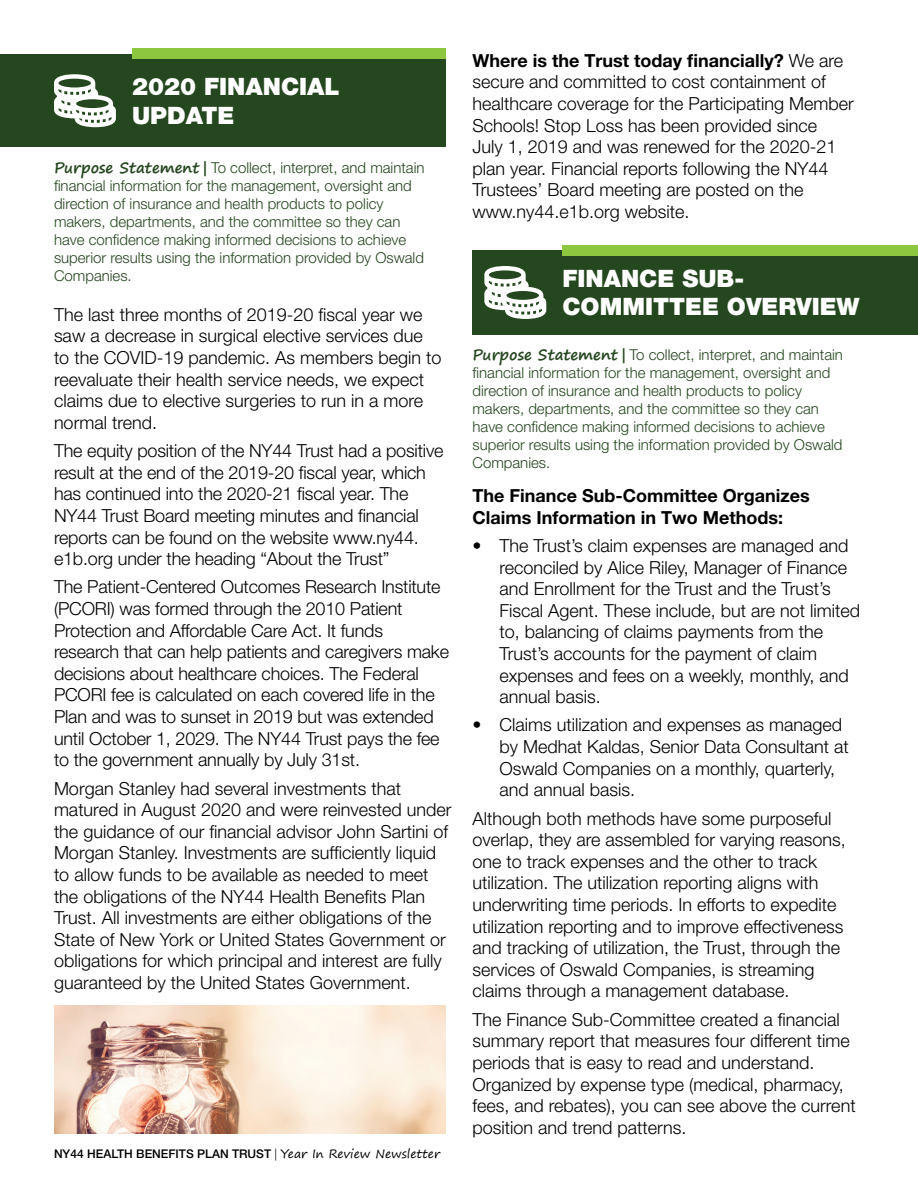
<style>
.page{position:relative;width:918px;height:1188px;background:#fff}
.page>*{position:absolute;margin:0;border:0;box-sizing:border-box;transform-origin:0 0}
.t1{font:900 24px/28.8px "Helvetica Neue LT Pro";color:#fff}
.t2{font:300 18px/21.6px "Helvetica Neue LT Pro";color:#000}
.t3{font:700 18px/21.6px "Helvetica Neue LT Pro";color:#000}
.t4{font:300 15px/18px "Helvetica Neue LT Pro";color:#25471f}
.t5{font:500 12px "Helvetica Neue LT Pro";color:#000}
.s1{font-family:"Segoe Print";font-weight:700}
.s2{font-weight:500}
.s3{font-weight:300}
.s4{font-family:"Segoe Print";font-weight:400}
.s5{font-weight:700}
</style>
<div class="page">
<div style="left:0;top:54px;width:446px;height:93px;background:#25471f"></div>
<div style="left:472px;top:250px;width:446px;height:85px;background:#25471f"></div>
<div style="left:132px;top:49px;width:314px;height:10px;background:#8dc63f"></div>
<svg style="left:54px;top:74px;width:62px;height:53px"></svg>
<svg style="left:484px;top:266px;width:62px;height:53px"></svg>
<img style="left:54px;top:1005px;width:392px;height:129px">
<div style="left:562px;top:245px;width:356px;height:10px;background:#8dc63f"></div>
<p class="t1" style="left:132px;top:72px;width:209px">2020 FINANCIAL<br>UPDATE</p>
<p class="t4" style="left:54px;top:158px;width:372px"><span class="s1">Purpose Statement</span> <span class="s2">|</span> To collect, interpret, and maintain financial information for the management, oversight and direction of insurance and health products to policy makers, departments, and the committee so they can have confidence making informed decisions to achieve superior results using the information provided by Oswald Companies.</p>
<p class="t2" style="left:54px;top:303px;width:389px">The last three months of 2019-20 fiscal year we saw a decrease in surgical elective services due to the COVID-19 pandemic. As members begin to reevaluate their health service needs, we expect claims due to elective surgeries to run in a more normal trend.</p>
<p class="t2" style="left:54px;top:440px;width:391px">The equity position of the NY44 Trust had a positive result at the end of the 2019-20 fiscal year, which has continued into the 2020-21 fiscal year. The NY44 Trust Board meeting minutes and financial reports can be found on the website www.ny44. e1b.org under the heading “About the Trust”</p>
<p class="t2" style="left:54px;top:576px;width:397px">The Patient-Centered Outcomes Research Institute (PCORI) was formed through the 2010 Patient Protection and Affordable Care Act. It funds research that can help patients and caregivers make decisions about healthcare choices. The Federal PCORI fee is calculated on each covered life in the Plan and was to sunset in 2019 but was extended until October 1, 2029. The NY44 Trust pays the fee to the government annually by July 31st.</p>
<p class="t2" style="left:54px;top:777px;width:399px">Morgan Stanley had several investments that matured in August 2020 and were reinvested under the guidance of our financial advisor John Sartini of Morgan Stanley. Investments are sufficiently liquid to allow funds to be available as needed to meet the obligations of the NY44 Health Benefits Plan Trust. All investments are either obligations of the State of New York or United States Government or obligations for which principal and interest are fully guaranteed by the United States Government.</p>
<p class="t5" style="left:54px;top:1146px;width:388px">NY44 HEALTH BENEFITS PLAN TRUST <span class="s3">|</span> <span class="s4">Year In Review Newsletter</span></p>
<p class="t2" style="left:472px;top:49px;width:383px"><span class="s5">Where is the Trust today financially?</span> We are secure and committed to cost containment of healthcare coverage for the Participating Member Schools! Stop Loss has been provided since<br>July 1, 2019 and was renewed for the 2020-21 plan year. Financial reports following the NY44<br>Trustees’ Board meeting are posted on the www.ny44.e1b.org website.</p>
<p class="t1" style="left:562px;top:264px;width:299px">FINANCE SUB-<br>COMMITTEE OVERVIEW</p>
<p class="t4" style="left:472px;top:345px;width:372px"><span class="s1">Purpose Statement</span> <span class="s2">|</span> To collect, interpret, and maintain financial information for the management, oversight and direction of insurance and health products to policy makers, departments, and the committee so they can have confidence making informed decisions to achieve superior results using the information provided by Oswald Companies.</p>
<p class="t3" style="left:472px;top:484px;width:339px">The Finance Sub-Committee Organizes<br>Claims Information in Two Methods:</p>
<p class="t2" style="left:500px;top:534px;width:362px;text-indent:-27px">• The Trust’s claim expenses are managed and reconciled by Alice Riley, Manager of Finance and Enrollment for the Trust and the Trust’s Fiscal Agent. These include, but are not limited to, balancing of claims payments from the Trust’s accounts for the payment of claim expenses and fees on a weekly, monthly, and annual basis.</p>
<p class="t2" style="left:500px;top:714px;width:351px;text-indent:-27px">• Claims utilization and expenses as managed by Medhat Kaldas, Senior Data Consultant at Oswald Companies on a monthly, quarterly, and annual basis.</p>
<p class="t2" style="left:472px;top:807px;width:375px">Although both methods have some purposeful overlap, they are assembled for varying reasons, one to track expenses and the other to track utilization. The utilization reporting aligns with underwriting time periods. In efforts to expedite utilization reporting and to improve effectiveness and tracking of utilization, the Trust, through the services of Oswald Companies, is streaming claims through a management database.</p>
<p class="t2" style="left:472px;top:1008px;width:385px">The Finance Sub-Committee created a financial summary report that measures four different time periods that is easy to read and understand.<br>Organized by expense type (medical, pharmacy, fees, and rebates), you can see above the current position and trend patterns.</p>
</div>
